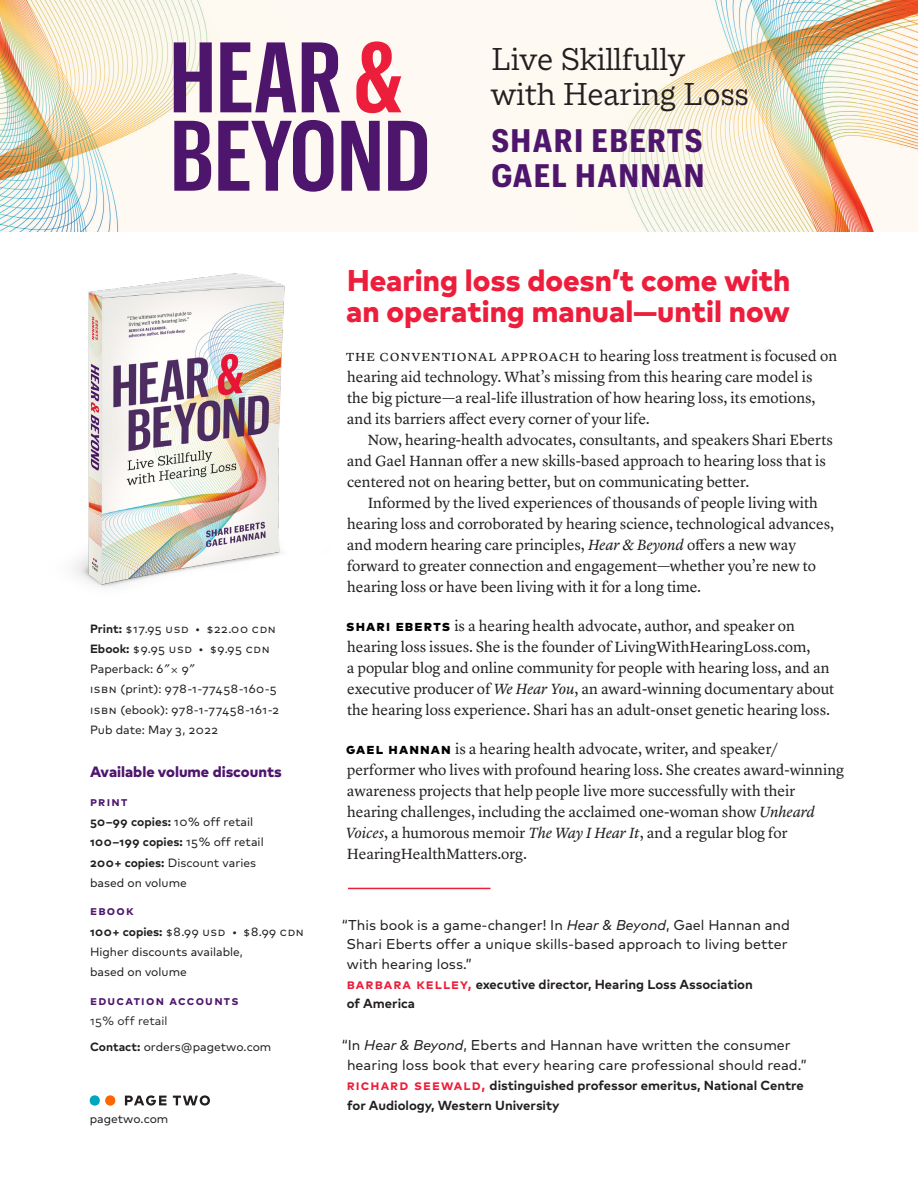
<style>
.page{position:relative;width:918px;height:1188px;background:#fff}
.page>*{position:absolute;margin:0;border:0;box-sizing:border-box;transform-origin:0 0}
.t1{font:600 97.8px "Graphik X Cond";color:#4e156c}
.t2{font:34.05px/35.1px "Macklin Slab";color:#231f20}
.t3{font:700 31.95px "Graphik Compact";letter-spacing:.045em;color:#4e156c}
.p_B_Header{font:800 30px/31.5px "Mark Pro";color:#ed1e3b}
.p_B_BodyNoIndent{font:15.3px/21px "Lyon Text";color:#231f20}
.p_B_BodyIndent{font:15.3px/21px "Lyon Text";color:#231f20}
.p_B_SubHeader{font:800 15px "Mark Pro";color:#4e156c}
.p_B_Blurbs{font:14.25px/19.5px "Mark Pro";color:#231f20}
.p_B_BlurbAttrib{font:700 13.2px/19.5px "Mark Pro";color:#231f20}
.p_B_SubHeader_B{font:700 12.75px "Mark Pro";letter-spacing:.1em;color:#4e156c}
.p_S_SidenotesNoBold{font:12px/20.2px "Mark Pro";color:#231f20}
.p_S_Sidenotes{font:12px "Mark Pro";letter-spacing:.05em;color:#231f20}
.p_S_SidenotesNoBold-2{font:12px "Mark Pro";letter-spacing:.05em;color:#231f20}
.p_S_Sidenotes-2{font:12px/20.2px "Mark Pro";color:#231f20}
.p_S_Sidenotes-3{font:700 12px "Mark Pro";letter-spacing:.05em;color:#231f20}
.p_S_Sidenotes_SB{font:12px "Mark Pro";color:#231f20}
.p_S_Sidenotes-4{font:700 12px "Mark Pro";letter-spacing:.015em;color:#231f20}
.p_S_SidenotesNoBold-3{font:12px "Mark Pro";color:#231f20}
.s1{color:#ed1e3b}
.s2{font-weight:700}
.s3{font-family:"Measures No 2"}
.s4{font-weight:400}
.s5{font-style:italic}
.s6{font-family:"Mark Pro";font-weight:800;font-size:15px;color:#000001}
.s7{font-size:14.25px;color:#ed1e3b}
</style>
<div class="page">
<svg style="left:125px;top:1095px;width:85px;height:11px"></svg>
<div style="left:105px;top:1095px;width:10px;height:11px;background:#fd6500;border-radius:50%"></div>
<div style="left:90px;top:1095px;width:10px;height:11px;background:#00a6bb;border-radius:50%"></div>
<div style="left:0;top:0;width:918px;height:232px;background:#fefaf3"></div>
<img style="left:74px;top:273px;width:211px;height:315px">
<hr style="left:348px;top:888px;width:142px;height:1px;background:#ed1e3b">
<svg style="left:388px;top:68px;width:13px;height:14px"></svg>
<img style="left:622px;top:0;width:296px;height:232px">
<img style="left:0;top:0;width:208px;height:232px">
<p class="t1" style="left:170px;top:9px;width:234px">HEAR <span class="s1">&amp;</span></p>
<p class="t1" style="left:170px;top:87px;width:262px">BEYOND</p>
<p class="t2" style="left:490px;top:41px;width:260px">Live Skillfully with Hearing Loss</p>
<p class="t3" style="left:491px;top:117px;width:213px">SHARI EBERTS</p>
<p class="t3" style="left:491px;top:152px;width:215px">GAEL HANNAN</p>
<p class="p_S_Sidenotes" style="left:90px;top:619px;width:187px"><span class="s2">Print:</span> $17.95 USD • $22.00 CDN</p>
<p class="p_S_Sidenotes" style="left:90px;top:640px;width:181px"><span class="s2">Ebook:</span> $9.95 USD • $9.95 CDN</p>
<p class="p_S_SidenotesNoBold" style="left:90px;top:658px;width:106px">Paperback: 6<span class="s3">”x</span> 9<span class="s3">”</span></p>
<p class="p_S_SidenotesNoBold-2" style="left:90px;top:680px;width:188px">ISBN (print): 978-1-77458-160-5</p>
<p class="p_S_SidenotesNoBold-2" style="left:90px;top:700px;width:190px">ISBN (ebook): 978-1-77458-161-2</p>
<p class="p_S_SidenotesNoBold" style="left:90px;top:719px;width:130px">Pub date: May 3, 2022</p>
<p class="p_B_SubHeader" style="left:90px;top:761px;width:193px">Available volume discounts</p>
<p class="p_B_SubHeader_B" style="left:90px;top:792px;width:39px">Print</p>
<p class="p_S_Sidenotes-4" style="left:90px;top:813px;width:165px">50–99 copies: <span class="s4">10% off retail</span></p>
<p class="p_S_Sidenotes-3" style="left:90px;top:833px;width:175px">100–199 copies: <span class="s4">15% off retail</span></p>
<p class="p_S_Sidenotes-2" style="left:90px;top:851px;width:168px"><span class="s2">200+ copies:</span> Discount varies based on volume</p>
<p class="p_B_SubHeader_B" style="left:90px;top:901px;width:44px">Ebook</p>
<p class="p_S_Sidenotes" style="left:90px;top:922px;width:215px"><span class="s2">100+ copies:</span> $8.99 USD • $8.99 CDN</p>
<p class="p_S_SidenotesNoBold" style="left:90px;top:941px;width:154px">Higher discounts available, based on volume</p>
<p class="p_B_SubHeader_B" style="left:90px;top:991px;width:149px">Education accounts</p>
<p class="p_S_SidenotesNoBold-3" style="left:90px;top:1012px;width:79px">15% off retail</p>
<p class="p_S_Sidenotes_SB" style="left:90px;top:1038px;width:183px"><span class="s2">Contact:</span> orders@pagetwo.com</p>
<p class="p_S_SidenotesNoBold" style="left:90px;top:1108px;width:80px">pagetwo.com</p>
<p class="p_B_Header" style="left:346px;top:262px;width:446px">Hearing loss doesn’t come with an operating manual—until now</p>
<p class="p_B_BodyNoIndent" style="left:346px;top:344px;width:493px">The convent ional approach to hearing loss treatment is focused on hearing aid technology. What’s missing from this hearing care model is<br>the big picture—a real-life illustration of how hearing loss, its emotions, and its barriers affect every corner of your life.</p>
<p class="p_B_BodyIndent" style="left:347px;top:428px;width:487px;text-indent:21px">Now, hearing-health advocates, consultants, and speakers Shari Eberts and Gael Hannan offer a new skills-based approach to hearing loss that is centered not on hearing better, but on communicating better.</p>
<p class="p_B_BodyIndent" style="left:347px;top:491px;width:489px;text-indent:21px">Informed by the lived experiences of thousands of people living with hearing loss and corroborated by hearing science, technological advances, and modern hearing care principles, <span class="s5">Hear &amp; Beyond</span> offers a new way forward to greater connection and engagement—whether you’re new to hearing loss or have been living with it for a long time.</p>
<p class="p_B_BodyNoIndent" style="left:346px;top:614px;width:490px"><span class="s6">Shari Ebe rts</span> is a hearing health advocate, author, and speaker on hearing loss issues. She is the founder of LivingWithHearingLoss.com,<br>a popular blog and online community for people with hearing loss, and an executive producer of <span class="s5">We Hear You</span>, an award-winning documentary about the hearing loss experience. Shari has an adult-onset genetic hearing loss.</p>
<p class="p_B_BodyNoIndent" style="left:346px;top:737px;width:500px"><span class="s6">Gae l H annan</span> is a hearing health advocate, writer, and speaker/ performer who lives with profound hearing loss. She creates award-winning awareness projects that help people live more successfully with their hearing challenges, including the acclaimed one-woman show <span class="s5">Unheard Voices</span>, a humorous memoir <span class="s5">The Way I Hear It</span>, and a regular blog for HearingHealthMatters.org.</p>
<p class="p_B_Blurbs" style="left:347px;top:914px;width:445px;text-indent:-5px">“This book is a game-changer! In <span class="s5">Hear &amp; Beyond</span>, Gael Hannan and<br>Shari Eberts offer a unique skills-based approach to living better with hearing loss.”</p>
<p class="p_B_BlurbAttrib" style="left:347px;top:973px;width:408px"><span class="s7">Barb ara Kelley,</span> executive director, Hearing Loss Association of America</p>
<p class="p_B_Blurbs" style="left:347px;top:1035px;width:461px;text-indent:-5px">“In <span class="s5">Hear &amp; Beyond</span>, Eberts and Hannan have written the consumer hearing loss book that every hearing care professional should read.”</p>
<p class="p_B_BlurbAttrib" style="left:347px;top:1075px;width:459px"><span class="s7">R ichard Seewald,</span> distinguished professor emeritus, National Centre for Audiology, Western University</p>
</div>
